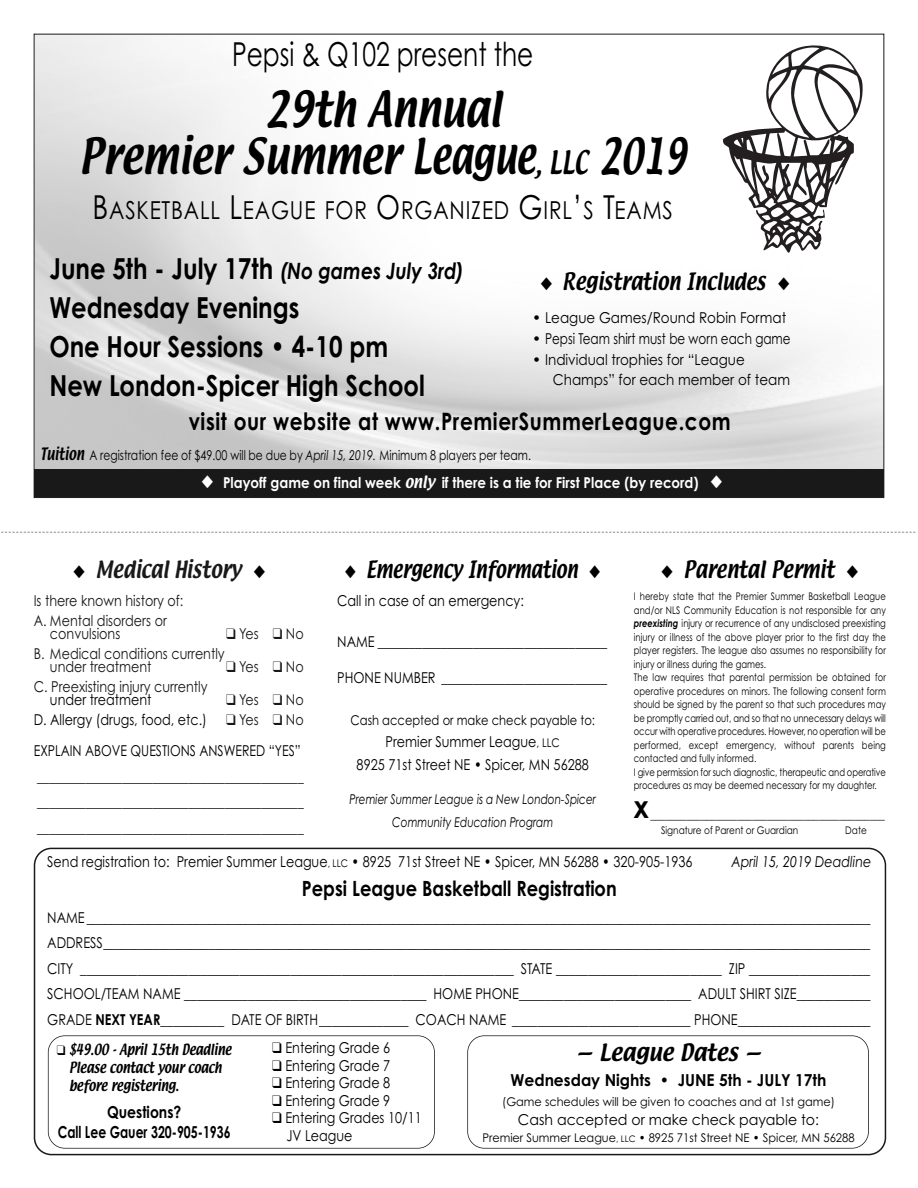
<style>
.page{position:relative;width:918px;height:1188px;background:#fff}
.page>*{position:absolute;margin:0;border:0;box-sizing:border-box;transform-origin:0 0}
.t1{font:43.5px/46.5px "Textile";color:#000;text-align:center;scale:.84 1}
.t2{font:33px "Century Gothic";color:#000;scale:.75 1}
.t3{font:700 31.5px "Century Gothic";color:#000;scale:.85 1}
.t4{font:700 28.95px/39px "Century Gothic";color:#000;scale:.84 1}
.t5{font:24.75px "Century Gothic";letter-spacing:.04em;color:#000;scale:.84 1}
.t6{font:700 24px "Century Gothic";letter-spacing:.03em;color:#000;scale:.84 1}
.t7{font:21px "Textile";color:#000;scale:.85 1}
.t8{font:700 21px "Century Gothic";color:#000;scale:.85 1}
.t9{font:21px "Textile";color:#000;scale:.8 1}
.t10{font:21px "Textile";color:#191919;scale:.85 1}
.t11{font:21px "Textile";color:#000;scale:.94 1}
.t12{font:700 16.5px/19.5px "Century Gothic";color:#000;text-align:center;scale:.85 1}
.t13{font:700 16.5px "Century Gothic";color:#000;scale:.94 1}
.t14{font:15px/25.5px "Century Gothic";color:#000;text-align:center;scale:.85 1}
.t15{font:15px/19.5px "Century Gothic";color:#191919;scale:.85 1}
.t16{font:15px/19.5px "Century Gothic";color:#000}
.t17{font:700 15px "Century Gothic";color:#fff;scale:.9 1}
.t18{font:15px/31.5px "Century Gothic";color:#000;text-align:right;scale:.82 1}
.t19{font:15px "Century Gothic";color:#000;scale:.94 1}
.t20{font:italic 15px "Century Gothic";color:#000;scale:.85 1}
.t21{font:14.25px/25.5px "Century Gothic";color:#000;text-align:justify;scale:.85 1}
.t22{font:13.5px "Century Gothic";color:#000;scale:.8 1}
.t23{font:13.5px/18px "Textile";letter-spacing:-.01em;color:#000;scale:.83 1}
.t24{font:italic 13.5px/22.5px "Century Gothic";color:#000;text-align:center;scale:.78 1}
.t25{font:13.5px "Century Gothic";color:#000;scale:.85 1}
.t26{font:12px "Century Gothic";color:#000;scale:.94 1}
.t27{font:12px "Century Gothic";color:#000;scale:.85 1}
.t28{font:10.5px/13.5px "Century Gothic";color:#000;scale:.8 1}
.t29{font:10.5px "Century Gothic";color:#000;scale:.85 1}
.s1{font-size:28.5px}
.s2{font-size:33px}
.s3{font-style:italic;font-size:22.5px}
.s4{font-family:"Textile";font-size:15px}
.s5{font-style:italic}
.s6{font-family:"Textile";font-weight:400}
.s7{color:#000}
.s8{color:#191919}
.s9{font-size:12px}
.s10{font-weight:700;font-style:italic}
.s11{font-size:10.5px}
.s12{font-weight:700}
.s13{font-size:9px}
</style>
<div class="page">
<svg style="left:34px;top:848px;width:852px;height:307px"></svg>
<div style="left:467px;top:1035px;width:402px;height:114px;border:2px solid #191919;border-radius:17px"></div>
<div style="left:48px;top:1035px;width:387px;height:114px;border:2px solid #191919;border-radius:17px"></div>
<svg style="left:1px;top:532px;width:914px;height:1px"></svg>
<svg style="left:723px;top:45px;width:140px;height:208px"></svg>
<div style="left:34px;top:469px;width:850px;height:28px;background:#191919"></div>
<h2 class="t2" style="left:232px;top:35px;width:403px">Pepsi &amp; Q102 present the</h2>
<h1 class="t1" style="left:79px;top:89px;width:724px">29th Annual<br>Premier Summer League<span class="s1">, LLC</span> 2019</h1>
<h3 class="t5" style="left:93px;top:196px;width:692px"><span class="s2">B</span>ASKETBALL <span class="s2">L</span>EAGUE FOR <span class="s2">O</span>RGANIZED <span class="s2">G</span>IRL<span class="s2">’</span>S <span class="s2">T</span>EAMS</h3>
<h3 class="t4" style="left:49px;top:249px;width:495px">June 5th - July 17th <span class="s3">(No games July 3rd)<br></span>Wednesday Evenings<br>One Hour Sessions • 4-10 pm<br>New London-Spicer High School</h3>
<h3 class="t6" style="left:189px;top:407px;width:647px">visit our website at www.PremierSummerLeague.com</h3>
<p class="t22" style="left:41px;top:447px;width:615px"><span class="s4">Tuition</span> A registration fee of $49.00 will be due by <span class="s5">April 15, 2019.</span> Minimum 8 players per team.</p>
<p class="t17" style="left:201px;top:474px;width:580px">◆ Playoff game on final week <span class="s6">only</span> if there is a tie for First Place (by record) ◆</p>
<h3 class="t7" style="left:541px;top:271px;width:295px">◆ Registration Includes ◆</h3>
<p class="t16" style="left:532px;top:308px;width:256px">• League Games/Round Robin Format</p>
<p class="t16" style="left:532px;top:329px;width:260px">• Pepsi Team shirt must be worn each game</p>
<p class="t16" style="left:553px;top:350px;width:239px;text-indent:-21px">• Individual trophies for “League<br>Champs” for each member of team</p>
<h3 class="t10" style="left:73px;top:558px;width:228px"><span class="s7">◆</span> Medical History <span class="s7">◆</span></h3>
<p class="t15" style="left:34px;top:591px;width:178px">Is there known history of:<br>A. Mental disorders or</p>
<p class="t15" style="left:50px;top:624px;width:84px">convulsions</p>
<p class="t15" style="left:226px;top:624px;width:93px">❑ Yes ❑ No</p>
<p class="t15" style="left:50px;top:647px;width:207px;line-height:13.5px;text-indent:-16px">B. Medical conditions currently under treatment</p>
<p class="t15" style="left:226px;top:657px;width:93px">❑ Yes ❑ No</p>
<p class="t15" style="left:34px;top:677px;width:206px">C. Preexisting injury currently</p>
<p class="t14" style="left:50px;top:687px;width:121px">under treatment</p>
<p class="t15" style="left:226px;top:690px;width:93px">❑ Yes ❑ No</p>
<p class="t14" style="left:34px;top:707px;width:205px">D. Allergy (drugs, food, etc.)</p>
<p class="t18" style="left:34px;top:704px;width:331px"><span class="s8">❑ Yes</span> <span class="s8">❑ No<br></span>EXPLAIN ABOVE QUESTIONS ANSWERED “YES”</p>
<p class="t21" style="left:37px;top:764px;width:315px">____________________________________________ ____________________________________________ ____________________________________________</p>
<h3 class="t9" style="left:345px;top:558px;width:321px">◆ Emergency Information ◆</h3>
<p class="t14" style="left:337px;top:588px;width:221px">Call in case of an emergency:</p>
<p class="t14" style="left:337px;top:629px;width:319px">NAME ____________________________________</p>
<p class="t14" style="left:337px;top:665px;width:319px">PHONE NUMBER __________________________</p>
<p class="t25" style="left:351px;top:712px;width:289px">Cash accepted or make check payable to:</p>
<p class="t14" style="left:357px;top:731px;width:275px;line-height:22.5px">Premier Summer League<span class="s9">, LLC<br></span>8925 71st Street NE • Spicer, MN 56288</p>
<p class="t24" style="left:349px;top:788px;width:318px">Premier Summer League is a New London-Spicer<br>Community Education Program</p>
<h3 class="t7" style="left:661px;top:558px;width:234px">◆ Parental Permit ◆</h3>
<p class="t28" style="left:634px;top:590px;width:317px">I hereby state that the Premier Summer Basketball League and/or NLS Community Education is not responsible for any <span class="s10">preexisting</span> injury or recurrence of any undisclosed preexisting injury or illness of the above player prior to the first day the player registers. The league also assumes no responsibility for injury or illness during the games.<br>The law requires that parental permission be obtained for operative procedures on minors. The following consent form should be signed by the parent so that such procedures may be promptly carried out, and so that no unnecessary delays will occur with operative procedures. However, no operation will be performed, except emergency, without parents being contacted and fully informed.<br>I give permission for such diagnostic, therapeutic and operative procedures as may be deemed necessary for my daughter.</p>
<h3 class="t3" style="left:634px;top:789px;width:19px">x</h3>
<p class="t27" style="left:650px;top:808px;width:278px">______________________________________________</p>
<p class="t29" style="left:661px;top:825px;width:163px">Signature of Parent or Guardian</p>
<p class="t29" style="left:845px;top:825px;width:27px">Date</p>
<p class="t14" style="left:47px;top:850px;width:761px">Send registration to: Premier Summer League<span class="s11">, LLC</span> • 8925 71st Street NE • Spicer, MN 56288 • 320-905-1936</p>
<p class="t20" style="left:731px;top:854px;width:166px">April 15, 2019 Deadline</p>
<h3 class="t8" style="left:302px;top:876px;width:372px">Pepsi League Basketball Registration</h3>
<p class="t14" style="left:47px;top:905px;width:970px;text-align:justify">NAME ________________________________________________________________________________________________________________________________ ADDRESS____________________________________________________________________________________________________________________________ CITY ____________________________________________________________________ STATE __________________________ ZIP ___________________ SCHOOL/TEAM NAME ______________________________________ HOME PHONE___________________________ ADULT SHIRT SIZE____________ GRADE <span class="s12">NEXT YEAR</span>__________ DATE OF BIRTH______________ COACH NAME ____________________________ PHONE______________________</p>
<p class="t23" style="left:69px;top:1042px;width:197px;text-indent:-12px">❑ $49.00 - April 15th Deadline<br>Please contact your coach before registering.</p>
<p class="t12" style="left:58px;top:1103px;width:205px">Questions?<br>Call Lee Gauer 320-905-1936</p>
<p class="t14" style="left:272px;top:1035px;width:140px">❑ Entering Grade 6</p>
<p class="t14" style="left:272px;top:1053px;width:140px">❑ Entering Grade 7</p>
<p class="t14" style="left:272px;top:1070px;width:140px">❑ Entering Grade 8</p>
<p class="t14" style="left:272px;top:1088px;width:140px">❑ Entering Grade 9</p>
<p class="t14" style="left:286px;top:1109px;width:161px;line-height:17.5px;text-align:left;text-indent:-14px">❑ Entering Grades 10/11<br>JV League</p>
<h3 class="t11" style="left:576px;top:1041px;width:198px">— League Dates —</h3>
<p class="t13" style="left:510px;top:1071px;width:338px">Wednesday Nights • JUNE 5th - JULY 17th</p>
<p class="t26" style="left:502px;top:1095px;width:355px">(Game schedules will be given to coaches and at 1st game)</p>
<p class="t19" style="left:518px;top:1111px;width:322px">Cash accepted or make check payable to:</p>
<p class="t26" style="left:482px;top:1131px;width:398px">Premier Summer League<span class="s13">, LLC</span> • 8925 71st Street NE • Spicer, MN 56288</p>
</div>
